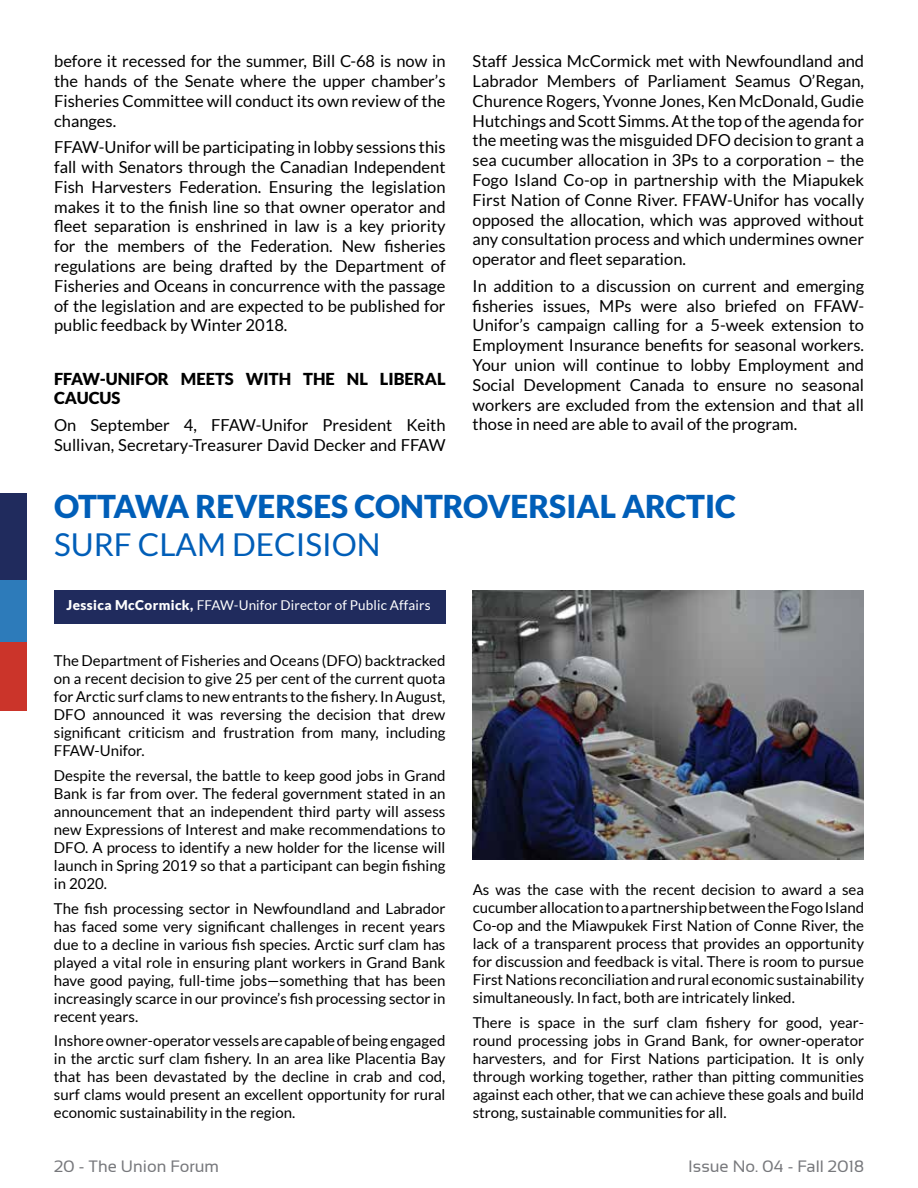
<style>
.page{position:relative;width:918px;height:1188px;background:#fff}
.page>*{position:absolute;margin:0;border:0;box-sizing:border-box;transform-origin:0 0}
.t1{font:900 31.5px "Lato";color:#005eb8}
.t2{font:31.5px "Lato";color:#005eb8}
.t3{font:16.5px/19.8px "Lato";color:#000;text-align:justify}
.t4{font:900 16.5px/19.8px "Lato";color:#000}
.t5{font:16.5px "Sansation";color:#77787c}
.t6{font:15px/18px "Lato";color:#000;text-align:justify}
.t7{font:13.5px "Lato";letter-spacing:.01em;color:#fff}
.s1{font-weight:900}
</style>
<div class="page">
<div style="left:54px;top:590px;width:392px;height:34px;background:#202b5d"></div>
<img style="left:473px;top:590px;width:391px;height:270px">
<div style="left:0;top:493px;width:27px;height:87px;background:#202b5d"></div>
<div style="left:0;top:580px;width:27px;height:63px;background:#2d7bba"></div>
<div style="left:0;top:643px;width:27px;height:68px;background:#cb342a"></div>
<p class="t3" style="left:54px;top:51px;width:393px">before it recessed for the summer, Bill C-68 is now in the hands of the Senate where the upper chamber’s Fisheries Committee will conduct its own review of the changes.</p>
<p class="t3" style="left:54px;top:137px;width:393px">FFAW-Unifor will be participating in lobby sessions this fall with Senators through the Canadian Independent Fish Harvesters Federation. Ensuring the legislation makes it to the finish line so that owner operator and fleet separation is enshrined in law is a key priority for the members of the Federation. New fisheries regulations are being drafted by the Department of Fisheries and Oceans in concurrence with the passage of the legislation and are expected to be published for public feedback by Winter 2018.</p>
<p class="t4" style="left:54px;top:368px;width:393px">FFAW-UNIFOR MEETS WITH THE NL LIBERAL<br>CAUCUS</p>
<p class="t3" style="left:54px;top:415px;width:393px">On September 4, FFAW-Unifor President Keith<br>Sullivan, Secretary-Treasurer David Decker and FFAW</p>
<p class="t3" style="left:473px;top:51px;width:393px">Staff Jessica McCormick met with Newfoundland and Labrador Members of Parliament Seamus O’Regan, Churence Rogers, Yvonne Jones, Ken McDonald, Gudie Hutchings and Scott Simms. At the top of the agenda for the meeting was the misguided DFO decision to grant a sea cucumber allocation in 3Ps to a corporation – the Fogo Island Co-op in partnership with the Miapukek First Nation of Conne River. FFAW-Unifor has vocally opposed the allocation, which was approved without any consultation process and which undermines owner operator and fleet separation.</p>
<p class="t3" style="left:473px;top:276px;width:393px">In addition to a discussion on current and emerging fisheries issues, MPs were also briefed on FFAW-Unifor’s campaign calling for a 5-week extension to Employment Insurance benefits for seasonal workers.<br>Your union will continue to lobby Employment and Social Development Canada to ensure no seasonal workers are excluded from the extension and that all those in need are able to avail of the program.</p>
<h1 class="t1" style="left:54px;top:488px;width:683px">OTTAWA REVERSES CONTROVERSIAL ARCTIC</h1>
<h1 class="t2" style="left:54px;top:527px;width:328px">SURF CLAM DECISION</h1>
<p class="t7" style="left:67px;top:597px;width:365px"><span class="s1">Jessica McCormick,</span> FFAW-Unifor Director of Public Affairs</p>
<p class="t6" style="left:54px;top:652px;width:393px">The Department of Fisheries and Oceans (DFO) backtracked on a recent decision to give 25 per cent of the current quota for Arctic surf clams to new entrants to the fishery. In August, DFO announced it was reversing the decision that drew significant criticism and frustration from many, including FFAW-Unifor.</p>
<p class="t6" style="left:54px;top:766px;width:393px">Despite the reversal, the battle to keep good jobs in Grand Bank is far from over. The federal government stated in an announcement that an independent third party will assess new Expressions of Interest and make recommendations to DFO. A process to identify a new holder for the license will launch in Spring 2019 so that a participant can begin fishing in 2020.</p>
<p class="t6" style="left:54px;top:899px;width:393px">The fish processing sector in Newfoundland and Labrador has faced some very significant challenges in recent years due to a decline in various fish species. Arctic surf clam has played a vital role in ensuring plant workers in Grand Bank have good paying, full-time jobs—something that has been increasingly scarce in our province’s fish processing sector in recent years.</p>
<p class="t6" style="left:54px;top:1032px;width:393px">Inshore owner-operator vessels are capable of being engaged in the arctic surf clam fishery. In an area like Placentia Bay that has been devastated by the decline in crab and cod, surf clams would present an excellent opportunity for rural economic sustainability in the region.</p>
<p class="t6" style="left:473px;top:881px;width:393px">As was the case with the recent decision to award a sea cucumber allocation to a partnership between the Fogo Island Co-op and the Miawpukek First Nation of Conne River, the lack of a transparent process that provides an opportunity for discussion and feedback is vital. There is room to pursue First Nations reconciliation and rural economic sustainability simultaneously. In fact, both are intricately linked.</p>
<p class="t6" style="left:473px;top:1014px;width:393px">There is space in the surf clam fishery for good, year&shy;round processing jobs in Grand Bank, for owner-operator harvesters, and for First Nations participation. It is only through working together, rather than pitting communities against each other, that we can achieve these goals and build strong, sustainable communities for all.</p>
<p class="t5" style="left:54px;top:1157px;width:167px">20 - The Union Forum</p>
<p class="t5" style="left:688px;top:1157px;width:177px">Issue No. 04 - Fall 2018</p>
</div>
